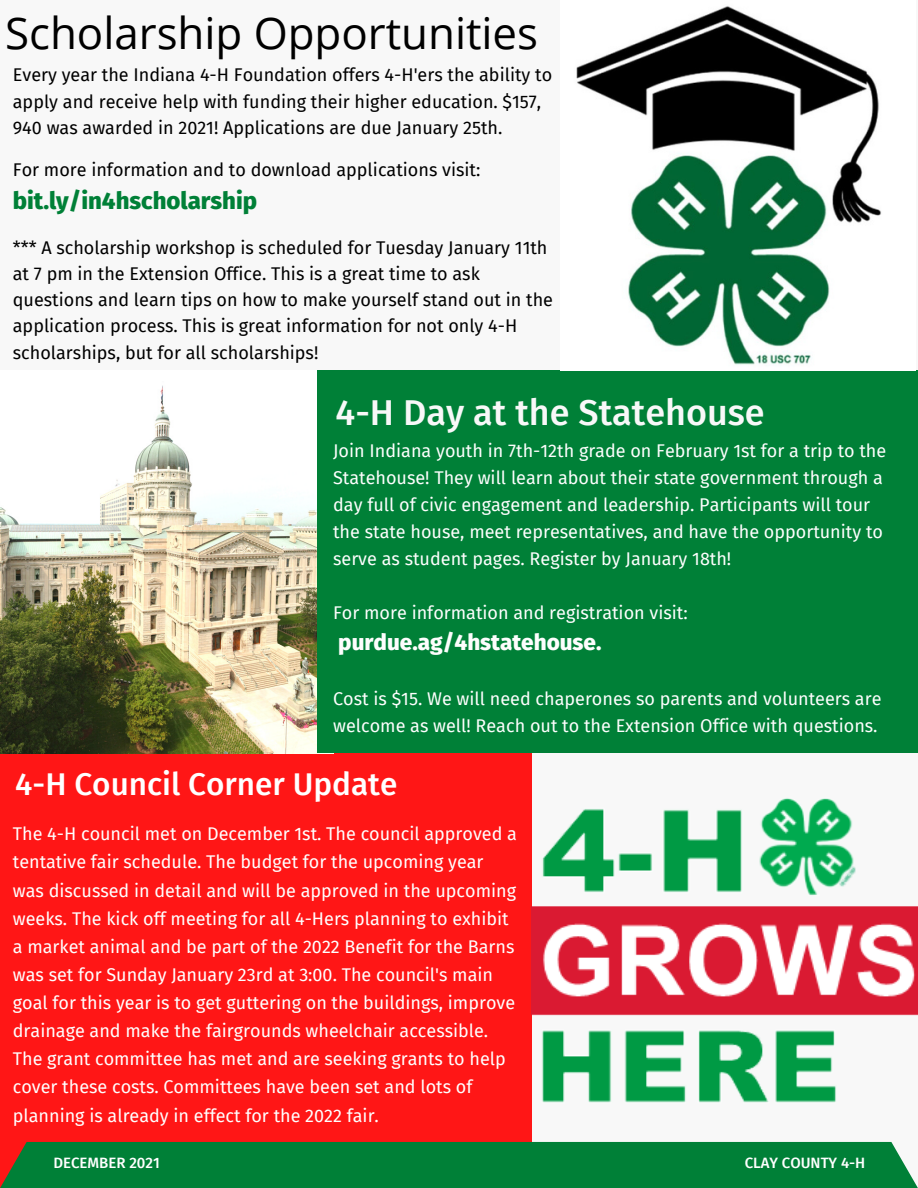
<style>
.page{position:relative;width:918px;height:1188px;background:#f8f8f8}
.page>*{position:absolute;margin:0;border:0;box-sizing:border-box;transform-origin:0 0}
.t1{font:43.8px "Open Sans";color:#000}
.t2{font:500 36px "Fira Sans";color:#f8f8f8}
.t3{font:500 31.5px "Fira Sans";color:#fff}
.t4{font:800 24px "Fira Sans";color:#008037}
.t5{font:800 22.5px "Fira Sans";color:#fdfefd}
.t6{font:18px/28.2px "Fira Sans";color:#fff}
.t7{font:18px/26.2px "Fira Sans";color:#000}
.t8{font:18px/27px "Fira Sans";color:#fdfefd}
.t9{font:500 15px "Fira Sans";color:#fff}
</style>
<div class="page">
<div style="left:0;top:753px;width:532px;height:435px;background:#ff1616"></div>
<img style="left:531px;top:798px;width:387px;height:305px">
<img style="left:0;top:386px;width:317px;height:367px">
<div style="left:0;top:1142px;width:918px;height:46px;background:#008037"></div>
<div style="left:317px;top:371px;width:601px;height:382px;background:#008037"></div>
<img style="left:576px;top:6px;width:305px;height:359px">
<p class="t1" style="left:5px;top:2px;width:534px">Scholarship Opportunities</p>
<p class="t7" style="left:13px;top:62px;width:541px">Every year the Indiana 4-H Foundation offers 4-H'ers the ability to apply and receive help with funding their higher education. $157,<br>940 was awarded in 2021! Applications are due January 25th.</p>
<p class="t7" style="left:13px;top:157px;width:469px">For more information and to download applications visit:</p>
<p class="t4" style="left:13px;top:187px;width:246px">bit.ly/in4hscholarship</p>
<p class="t7" style="left:13px;top:235px;width:542px">*** A scholarship workshop is scheduled for Tuesday January 11th at 7 pm in the Extension Office. This is a great time to ask questions and learn tips on how to make yourself stand out in the application process. This is great information for not only 4-H scholarships, but for all scholarships!</p>
<p class="t2" style="left:336px;top:391px;width:431px">4-H Day at the Statehouse</p>
<p class="t8" style="left:333px;top:437px;width:555px">Join Indiana youth in 7th-12th grade on February 1st for a trip to the Statehouse! They will learn about their state government through a day full of civic engagement and leadership. Participants will tour the state house, meet representatives, and have the opportunity to serve as student pages. Register by January 18th!</p>
<p class="t8" style="left:333px;top:599px;width:356px">For more information and registration visit:</p>
<p class="t5" style="left:338px;top:629px;width:265px">purdue.ag/4hstatehouse.</p>
<p class="t8" style="left:333px;top:686px;width:550px">Cost is $15. We will need chaperones so parents and volunteers are welcome as well! Reach out to the Extension Office with questions.</p>
<p class="t3" style="left:15px;top:766px;width:383px">4-H Council Corner Update</p>
<p class="t6" style="left:13px;top:820px;width:506px">The 4-H council met on December 1st. The council approved a tentative fair schedule. The budget for the upcoming year was discussed in detail and will be approved in the upcoming weeks. The kick off meeting for all 4-Hers planning to exhibit a market animal and be part of the 2022 Benefit for the Barns was set for Sunday January 23rd at 3:00. The council's main goal for this year is to get guttering on the buildings, improve drainage and make the fairgrounds wheelchair accessible.<br>The grant committee has met and are seeking grants to help cover these costs. Committees have been set and lots of planning is already in effect for the 2022 fair.</p>
<p class="t9" style="left:53px;top:1154px;width:108px">DECEMBER 2021</p>
<p class="t9" style="left:745px;top:1154px;width:122px">CLAY COUNTY 4-H</p>
</div>
